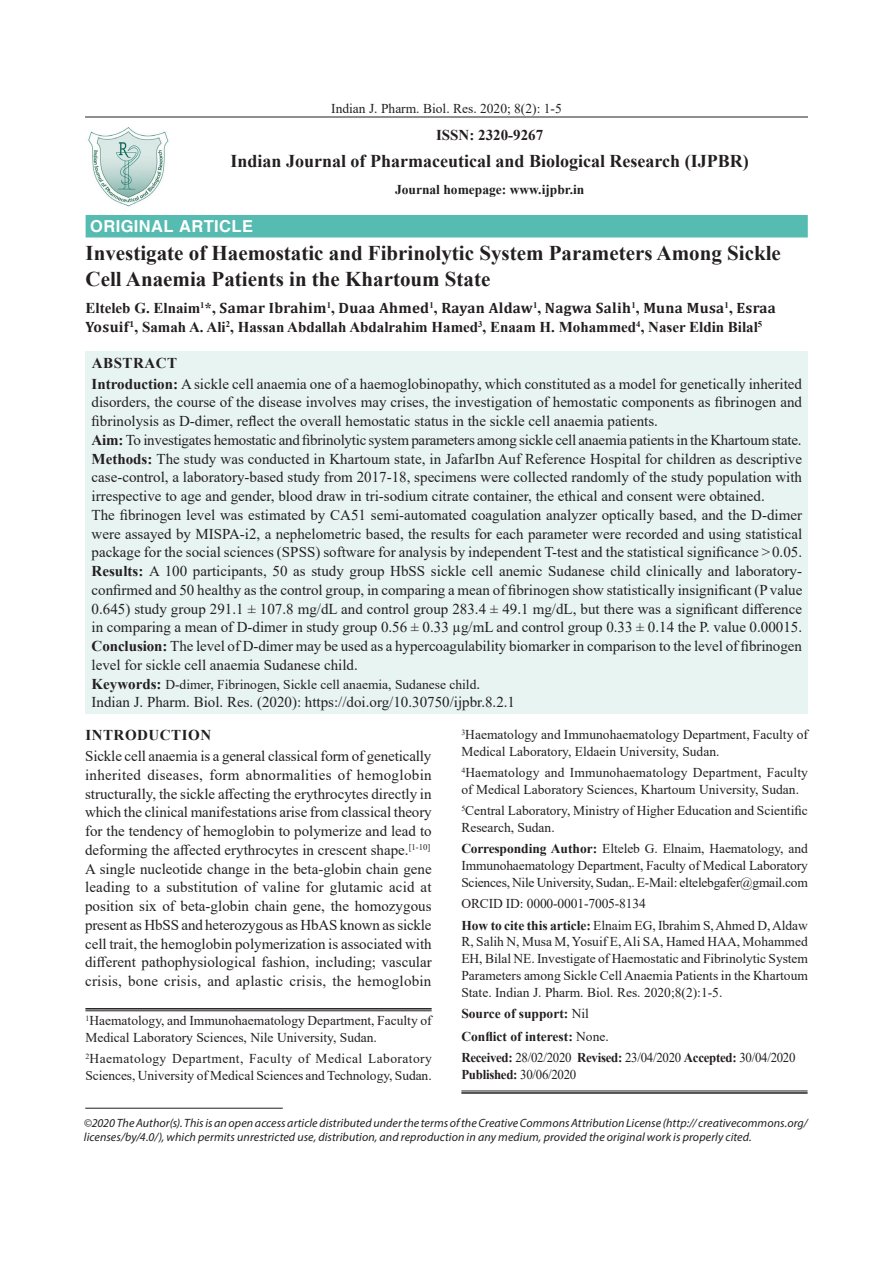
<style>
.page{position:relative;width:893px;height:1263px;background:#fff}
.page>*{position:absolute;margin:0;border:0;box-sizing:border-box;transform-origin:0 0}
.Chap-Head{font:700 21px/26.2px "Times New Roman";color:#231f20}
.Body_text{font:700 18px "Times New Roman";color:#231f20}
.Subject{font:700 16.5px "Helvetica";letter-spacing:.025em;color:#fff}
.Body_flush{font:15px/18.8px "Times New Roman";color:#231f20;text-align:justify}
.Author{font:700 15px/18.8px "Times New Roman";color:#231f20}
.Sub-Head-1{font:700 15px "Times New Roman";letter-spacing:.035em;color:#231f20}
.Body_text-2{font:700 15px "Times New Roman";color:#231f20}
.Address{font:13.5px/16.8px "Times New Roman";color:#231f20}
.Address-2{font:13.5px/16.8px "Times New Roman";letter-spacing:-.02em;color:#231f20;scale:.95 1}
.Body_flush-2{font:13.5px "Times New Roman";color:#231f20}
.Address-3{font:700 13.5px "Times New Roman";color:#231f20}
.Body_text-3{font:13.5px "Times New Roman";color:#231f20}
.Body_text-4{font:700 13.5px "Times New Roman";color:#231f20}
.Bottom_1st_page{font:italic 12px/14.4px "Myriad Pro";letter-spacing:.005em;color:#231f20}
.s1{font-family:"Cambria"}
.s2{font-weight:700}
.s3{font-weight:700;font-size:15px}
.s4{font-size:15px}
.s5{font-weight:400}
</style>
<div class="page">
<hr style="left:85px;top:117px;width:723px;height:1px;background:#231f20">
<div style="left:86px;top:351px;width:722px;height:363px;background:#e8f4f2"></div>
<div style="left:86px;top:215px;width:722px;height:22px;background:#56bbb1"></div>
<hr style="left:85px;top:1008px;width:347px;height:1px;background:#231f20">
<hr style="left:85px;top:1010px;width:347px;height:1px;background:#231f20">
<hr style="left:461px;top:1091px;width:347px;height:1px;background:#231f20">
<hr style="left:461px;top:1092px;width:347px;height:2px;background:#231f20">
<hr style="left:85px;top:1108px;width:198px;height:1px;background:#231f20">
<img style="left:88px;top:127px;width:81px;height:80px">
<p class="Body_text-3" style="left:331px;top:99px;width:232px">Indian J. Pharm. Biol. Res. 2020; 8(2): 1-5</p>
<p class="Body_text-2" style="left:436px;top:124px;width:109px">ISSN: 2320-9267</p>
<p class="Body_text" style="left:231px;top:148px;width:520px">Indian Journal of Pharmaceutical and Biological Research (IJPBR)</p>
<p class="Body_text-4" style="left:395px;top:180px;width:191px">Journal homepage: www.ijpbr.in</p>
<p class="Subject" style="left:90px;top:216px;width:164px">ORIGINAL ARTICLE</p>
<p class="Chap-Head" style="left:86px;top:239px;width:697px">Investigate of Haemostatic and Fibrinolytic System Parameters Among Sickle<br>Cell Anaemia Patients in the Khartoum State</p>
<p class="Author" style="left:86px;top:298px;width:692px">Elteleb G. Elnaim<sup>1</sup>*, <span class="s1">Samar Ibrahim</span><sup>1</sup>, <span class="s1">Duaa Ahmed</span><sup>1</sup>, <span class="s1">Rayan Aldaw</span><sup>1</sup>, <span class="s1">Nagwa Salih</span><sup>1</sup>, <span class="s1">Muna Musa</span><sup>1</sup>, <span class="s1">Esraa<br>Yosuif</span><sup>1</sup>, Samah A. Ali<sup>2</sup>, Hassan Abdallah Abdalrahim Hamed<sup>3</sup>, Enaam H. Mohammed<sup>4</sup>, Naser Eldin Bilal<sup>5</sup></p>
<p class="Sub-Head-1" style="left:92px;top:352px;width:87px">ABSTRACT</p>
<p class="Body_flush" style="left:92px;top:374px;width:712px"><span class="s2">Introduction:</span> A sickle cell anaemia one of a haemoglobinopathy, which constituted as a model for genetically inherited disorders, the course of the disease involves may crises, the investigation of hemostatic components as fibrinogen and fibrinolysis as D-dimer, reflect the overall hemostatic status in the sickle cell anaemia patients.</p>
<p class="Body_flush" style="left:92px;top:430px;width:712px"><span class="s2">Aim:</span> To investigates hemostatic and fibrinolytic system parameters among sickle cell anaemia patients in the Khartoum state.</p>
<p class="Body_flush" style="left:92px;top:449px;width:712px"><span class="s2">Methods:</span> The study was conducted in Khartoum state, in JafarIbn Auf Reference Hospital for children as descriptive case-control, a laboratory-based study from 2017-18, specimens were collected randomly of the study population with irrespective to age and gender, blood draw in tri-sodium citrate container, the ethical and consent were obtained.</p>
<p class="Body_flush" style="left:92px;top:505px;width:712px">The fibrinogen level was estimated by CA51 semi-automated coagulation analyzer optically based, and the D-dimer were assayed by MISPA-i2, a nephelometric based, the results for each parameter were recorded and using statistical package for the social sciences (SPSS) software for analysis by independent T-test and the statistical significance &gt;0.05.</p>
<p class="Body_flush" style="left:92px;top:561px;width:712px"><span class="s2">Results:</span> A 100 participants, 50 as study group HbSS sickle cell anemic Sudanese child clinically and laboratory&shy;confirmed and 50 healthy as the control group, in comparing a mean of fibrinogen show statistically insignificant (P value 0.645) study group 291.1 ± 107.8 mg/dL and control group 283.4 ± 49.1 mg/dL, but there was a significant difference in comparing a mean of D-dimer in study group 0.56 ± 0.33 µg/mL and control group 0.33 ± 0.14 the P. value 0.00015.</p>
<p class="Body_flush" style="left:92px;top:636px;width:712px"><span class="s2">Conclusion:</span> The level of D-dimer may be used as a hypercoagulability biomarker in comparison to the level of fibrinogen level for sickle cell anaemia Sudanese child.</p>
<p class="Body_flush-2" style="left:92px;top:674px;width:390px"><span class="s3">Keywords:</span> D-dimer, Fibrinogen, Sickle cell anaemia, Sudanese child<span class="s4">.</span></p>
<p class="Body_flush" style="left:92px;top:692px;width:425px">Indian J. Pharm. Biol. Res. (2020): https://doi.org/10.30750/ijpbr.8.2.1</p>
<p class="Address" style="left:461px;top:726px;width:348px"><sup>3</sup>Haematology and Immunohaematology Department, Faculty of<br>Medical Laboratory, Eldaein University, Sudan.</p>
<p class="Address" style="left:461px;top:764px;width:348px"><sup>4</sup>Haematology and Immunohaematology Department, Faculty of Medical Laboratory Sciences, Khartoum University, Sudan.</p>
<p class="Address" style="left:461px;top:802px;width:348px"><sup>5</sup>Central Laboratory, Ministry of Higher Education and Scientific<br>Research, Sudan.</p>
<p class="Address" style="left:461px;top:840px;width:348px;text-align:justify"><span class="s2">Corresponding Author:</span> Elteleb G. Elnaim, Haematology, and Immunohaematology Department, Faculty of Medical Laboratory Sciences, Nile University, Sudan,. E-Mail: eltelebgafer@gmail.com</p>
<p class="Address" style="left:461px;top:895px;width:186px">ORCID ID: 0000-0001-7005-8134</p>
<p class="Address" style="left:461px;top:916px;width:348px;text-align:justify"><span class="s2">How to cite this article:</span> Elnaim EG, Ibrahim S, Ahmed D, Aldaw R, Salih N, Musa M, Yosuif E, Ali SA, Hamed HAA, Mohammed EH, Bilal NE. Investigate of Haemostatic and Fibrinolytic System Parameters among Sickle Cell Anaemia Patients in the Khartoum State. Indian J. Pharm. Biol. Res. 2020;8(2):1-5.</p>
<p class="Address-3" style="left:461px;top:1004px;width:129px">Source of support: <span class="s5">Nil</span></p>
<p class="Address-3" style="left:461px;top:1027px;width:149px">Conflict of interest: <span class="s5">None.</span></p>
<p class="Address-2" style="left:461px;top:1049px;width:353px"><span class="s2">Received:</span> 28/02/2020 <span class="s2">Revised:</span> 23/04/2020 <span class="s2">Accepted:</span> 30/04/2020<br><span class="s2">Published:</span> 30/06/2020</p>
<p class="Sub-Head-1" style="left:85px;top:724px;width:127px">INTRODUCTION</p>
<p class="Body_flush" style="left:85px;top:746px;width:348px">Sickle cell anaemia is a general classical form of genetically inherited diseases, form abnormalities of hemoglobin structurally, the sickle affecting the erythrocytes directly in which the clinical manifestations arise from classical theory for the tendency of hemoglobin to polymerize and lead to deforming the affected erythrocytes in crescent shape.<sup>[1-10]</sup></p>
<p class="Body_flush" style="left:85px;top:859px;width:348px">A single nucleotide change in the beta-globin chain gene leading to a substitution of valine for glutamic acid at position six of beta-globin chain gene, the homozygous present as HbSS and heterozygous as HbAS known as sickle cell trait, the hemoglobin polymerization is associated with different pathophysiological fashion, including; vascular crisis, bone crisis, and aplastic crisis, the hemoglobin</p>
<p class="Address" style="left:85px;top:1012px;width:348px"><sup>1</sup>Haematology, and Immunohaematology Department, Faculty of<br>Medical Laboratory Sciences, Nile University, Sudan.</p>
<p class="Address" style="left:85px;top:1050px;width:348px"><sup>2</sup>Haematology Department, Faculty of Medical Laboratory<br>Sciences, University of Medical Sciences and Technology, Sudan.</p>
<p class="Bottom_1st_page" style="left:84px;top:1115px;width:725px">©2020 The Author(s). This is an open access article distributed under the terms of the Creative Commons Attribution License (http:// creativecommons.org/ licenses/by/4.0/), which permits unrestricted use, distribution, and reproduction in any medium, provided the original work is properly cited.</p>
</div>
